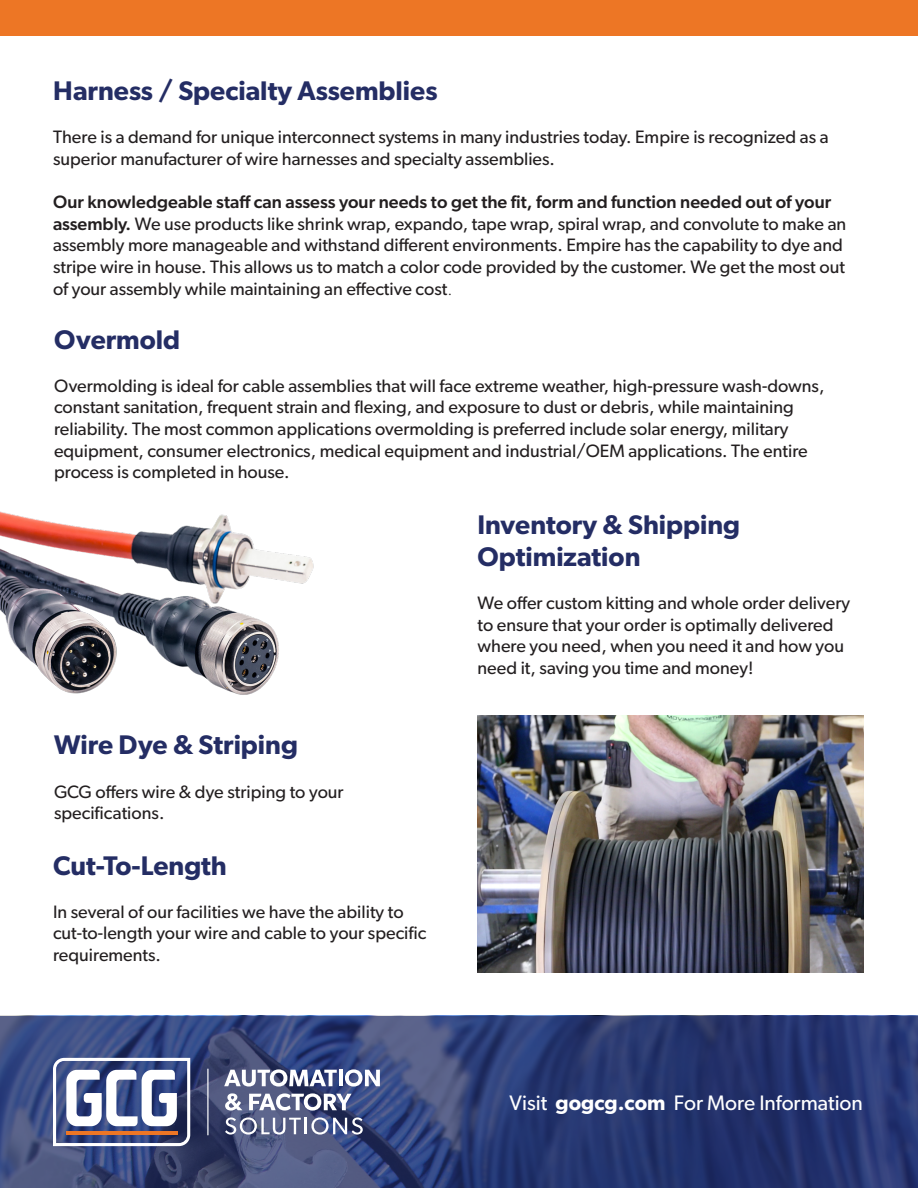
<style>
.page{position:relative;width:918px;height:1188px;background:#fff}
.page>*{position:absolute;margin:0;border:0;box-sizing:border-box;transform-origin:0 0}
.t1{font:600 27px/32.4px "Gibson";color:#242d64}
.t2{font:21px "Gibson";color:#fff}
.t3{font:18px/21.6px "Gibson";color:#231f20}
.s1{font-weight:500}
.s2{font-weight:100}
.s3{font-weight:600}
</style>
<div class="page">
<svg style="left:0;top:1016px;width:918px;height:172px;background:#314076"></svg>
<img style="left:0;top:511px;width:314px;height:184px">
<div style="left:0;top:0;width:918px;height:36px;background:#ed7625"></div>
<img style="left:477px;top:715px;width:386px;height:257px">
<svg style="left:53px;top:1058px;width:137px;height:88px"></svg>
<hr style="left:66px;top:1131px;width:111px;height:3px;background:#ed7625">
<svg style="left:224px;top:1069px;width:113px;height:18px"></svg>
<hr style="left:339px;top:1070px;width:4px;height:16px;background:#fff">
<svg style="left:345px;top:1069px;width:35px;height:18px"></svg>
<svg style="left:225px;top:1093px;width:17px;height:18px"></svg>
<svg style="left:249px;top:1093px;width:103px;height:18px"></svg>
<svg style="left:225px;top:1117px;width:138px;height:18px"></svg>
<hr style="left:207px;top:1069px;width:2px;height:66px;background:#fff">
<p class="t1" style="left:53px;top:74px;width:386px">Harness / Specialty Assemblies</p>
<p class="t3" style="left:53px;top:126px;width:777px">There is a demand for unique interconnect systems in many industries today. Empire is recognized as a superior manufacturer of wire harnesses and specialty assemblies.</p>
<p class="t3" style="left:53px;top:191px;width:795px"><span class="s1">Our knowledgeable staff can assess your needs to get the fit, form and function needed out of your assembly.</span> We use products like shrink wrap, expando, tape wrap, spiral wrap, and convolute to make an assembly more manageable and withstand different environments. Empire has the capability to dye and stripe wire in house. This allows us to match a color code provided by the customer. We get the most out of your assembly while maintaining an effective cost<span class="s2">.</span></p>
<p class="t1" style="left:54px;top:322px;width:128px">Overmold</p>
<p class="t3" style="left:54px;top:374px;width:772px">Overmolding is ideal for cable assemblies that will face extreme weather, high-pressure wash-downs, constant sanitation, frequent strain and flexing, and exposure to dust or debris, while maintaining reliability. The most common applications overmolding is preferred include solar energy, military equipment, consumer electronics, medical equipment and industrial/OEM applications. The entire process is completed in house.</p>
<p class="t1" style="left:54px;top:728px;width:246px">Wire Dye &amp; Striping</p>
<p class="t3" style="left:54px;top:780px;width:291px">GCG offers wire &amp; dye striping to your specifications.</p>
<p class="t1" style="left:53px;top:848px;width:175px">Cut-To-Length</p>
<p class="t3" style="left:53px;top:901px;width:375px">In several of our facilities we have the ability to cut-to-length your wire and cable to your specific requirements.</p>
<p class="t1" style="left:477px;top:507px;width:264px">Inventory &amp; Shipping<br>Optimization</p>
<p class="t3" style="left:477px;top:592px;width:374px">We offer custom kitting and whole order delivery to ensure that your order is optimally delivered where you need, when you need it and how you need it, saving you time and money!</p>
<p class="t2" style="left:510px;top:1091px;width:355px">Visit <span class="s3">gogcg.com</span> For More Information</p>
</div>
